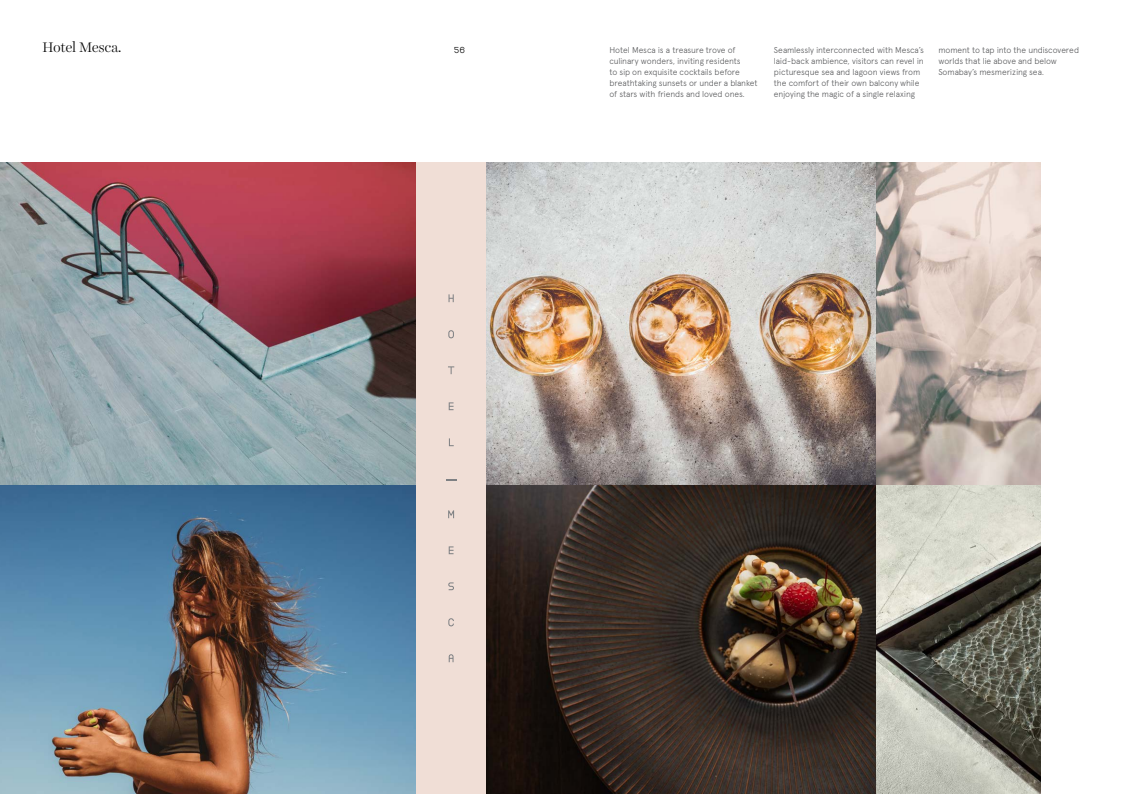
<style>
.page{position:relative;width:1134px;height:794px;background:#fff}
.page>*{position:absolute;margin:0;border:0;box-sizing:border-box;transform-origin:0 0}
.t1{font:300 14px "Harriet Display";color:#000}
.t2{font:9px "Boulder Mono";color:#000}
.t3{font:300 8.5px/10.8px "Apercu";letter-spacing:-.015em;color:#58595b}
</style>
<div class="page">
<img style="left:875px;top:485px;width:165px;height:309px">
<img style="left:486px;top:163px;width:554px;height:322px">
<img style="left:0;top:485px;width:416px;height:309px">
<img style="left:0;top:163px;width:416px;height:322px">
<div style="left:416px;top:163px;width:70px;height:631px;background:#f0ded6"></div>
<svg style="left:448px;top:294px;width:6px;height:8px"></svg>
<svg style="left:448px;top:330px;width:6px;height:8px"></svg>
<svg style="left:448px;top:366px;width:6px;height:8px"></svg>
<svg style="left:449px;top:402px;width:4px;height:8px"></svg>
<svg style="left:449px;top:438px;width:5px;height:8px"></svg>
<svg style="left:448px;top:510px;width:6px;height:8px"></svg>
<svg style="left:449px;top:546px;width:4px;height:8px"></svg>
<svg style="left:448px;top:582px;width:6px;height:8px"></svg>
<svg style="left:448px;top:618px;width:6px;height:8px"></svg>
<svg style="left:449px;top:654px;width:4px;height:8px"></svg>
<img style="left:486px;top:477px;width:389px;height:317px">
<h1 class="t1" style="left:43px;top:37px;width:81px">Hotel Mesca.</h1>
<p class="t2" style="left:454px;top:44px;width:13px">56</p>
<p class="t3" style="left:609px;top:45px;width:150px">Hotel Mesca is a treasure trove of culinary wonders, inviting residents<br>to sip on exquisite cocktails before breathtaking sunsets or under a blanket of stars with friends and loved ones.</p>
<p class="t3" style="left:774px;top:45px;width:151px">Seamlessly interconnected with Mesca’s laid-back ambience, visitors can revel in picturesque sea and lagoon views from the comfort of their own balcony while enjoying the magic of a single relaxing</p>
<p class="t3" style="left:938px;top:45px;width:142px">moment to tap into the undiscovered worlds that lie above and below<br>Somabay’s mesmerizing sea.</p>
</div>
